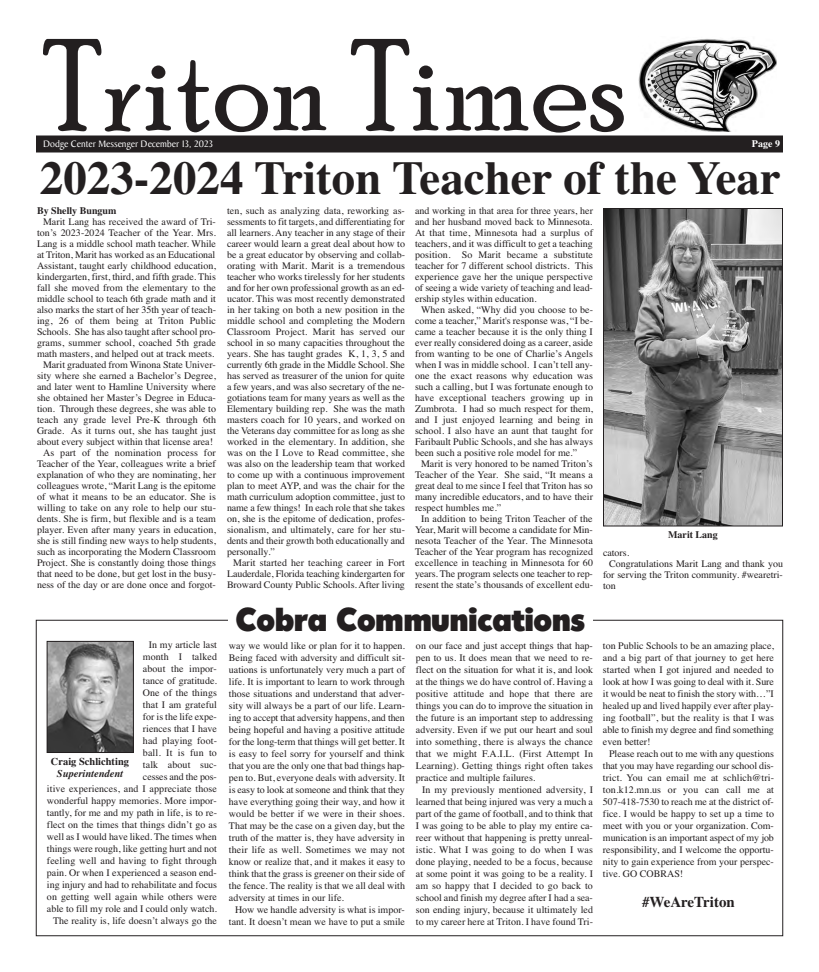
<style>
.page{position:relative;width:819px;height:972px;background:#fff}
.page>*{position:absolute;margin:0;border:0;box-sizing:border-box;transform-origin:0 0}
.t1{font:129px "Poor Richard";color:#231f20}
.t2{font:700 47px "Times";color:#231f20}
.t3{font:32px "Admisi Display S Si";color:#231f20}
.t4{font:700 15px "Times";color:#231f20}
.t5{font:700 10.5px "Times";color:#231f20}
.t6{font:italic 700 10.5px "Times";color:#231f20}
.t7{font:10px/11px "Times";color:#231f20;text-align:justify}
.t8{font:10px "Baker Signet";color:#fff}
.t9{font:700 10px "Times";color:#231f20}
.t10{font:700 10px "Times";color:#fff}
</style>
<div class="page">
<img style="left:638px;top:39px;width:139px;height:92px">
<div style="left:36px;top:136px;width:747px;height:16px;background:#231f20"></div>
<img style="left:49px;top:643px;width:83px;height:108px">
<div style="left:47px;top:641px;width:87px;height:112px;border:1px solid #231f20"></div>
<img style="left:605px;top:210px;width:176px;height:314px">
<div style="left:603px;top:208px;width:180px;height:318px;border:1px solid #231f20"></div>
<h1 class="t1" style="left:43px;top:10px;width:585px">Triton Times</h1>
<p class="t8" style="left:43px;top:140px;width:171px">Dodge Center Messenger December 13, 2023</p>
<p class="t10" style="left:752px;top:137px;width:30px">Page 9</p>
<h2 class="t2" style="left:40px;top:151px;width:743px">2023-2024 Triton Teacher of the Year</h2>
<p class="t7" style="left:227px;top:205px;width:180px">ten, such as analyzing data, reworking as&shy;sessments to fit targets, and differentiating for all learners. Any teacher in any stage of their career would learn a great deal about how to be a great educator by observing and collab&shy;orating with Marit. Marit is a tremendous teacher who works tirelessly for her students and for her own professional growth as an ed&shy;ucator. This was most recently demonstrated in her taking on both a new position in the middle school and completing the Modern Classroom Project. Marit has served our school in so many capacities throughout the years. She has taught grades K, 1, 3, 5 and currently 6th grade in the Middle School. She has served as treasurer of the union for quite a few years, and was also secretary of the ne&shy;gotiations team for many years as well as the Elementary building rep. She was the math masters coach for 10 years, and worked on the Veterans day committee for as long as she worked in the elementary. In addition, she was on the I Love to Read committee, she was also on the leadership team that worked to come up with a continuous improvement plan to meet AYP, and was the chair for the math curriculum adoption committee, just to name a few things! In each role that she takes on, she is the epitome of dedication, profes&shy;sionalism, and ultimately, care for her stu&shy;dents and their growth both educationally and personally.”</p>
<p class="t7" style="left:227px;top:557px;width:180px;text-indent:6px">Marit started her teaching career in Fort Lauderdale, Florida teaching kindergarten for Broward County Public Schools. After living</p>
<p class="t9" style="left:37px;top:204px;width:81px">By Shelly Bungum</p>
<p class="t7" style="left:37px;top:216px;width:181px;text-align:right">Marit Lang has received the award of Tri&shy;ton’s 2023-2024 Teacher of the Year. Mrs.<br>Lang is a middle school math teacher. While at Triton, Marit has worked as an Educational Assistant, taught early childhood education, kindergarten, first, third, and fifth grade. This fall she moved from the elementary to the middle school to teach 6th grade math and it also marks the start of her 35th year of teach&shy;ing, 26 of them being at Triton Public Schools. She has also taught after school pro&shy;grams, summer school, coached 5th grade math masters, and helped out at track meets.<br>Marit graduated from Winona State Univer&shy;sity where she earned a Bachelor’s Degree, and later went to Hamline University where she obtained her Master’s Degree in Educa&shy;tion. Through these degrees, she was able to teach any grade level Pre-K through 6th Grade. As it turns out, she has taught just about every subject within that license area!<br>As part of the nomination process for Teacher of the Year, colleagues write a brief explanation of who they are nominating, her colleagues wrote, “Marit Lang is the epitome of what it means to be an educator. She is willing to take on any role to help our stu&shy;dents. She is firm, but flexible and is a team player. Even after many years in education, she is still finding new ways to help students, such as incorporating the Modern Classroom Project. She is constantly doing those things that need to be done, but get lost in the busy&shy;ness of the day or are done once and forgot-</p>
<p class="t7" style="left:415px;top:205px;width:180px">and working in that area for three years, her and her husband moved back to Minnesota.<br>At that time, Minnesota had a surplus of teachers, and it was difficult to get a teaching position. So Marit became a substitute teacher for 7 different school districts. This experience gave her the unique perspective of seeing a wide variety of teaching and lead&shy;ership styles within education.</p>
<p class="t7" style="left:415px;top:304px;width:180px;text-indent:6px">When asked, “Why did you choose to be&shy;come a teacher,” Marit's response was, “I be&shy;came a teacher because it is the only thing I ever really considered doing as a career, aside from wanting to be one of Charlie’s Angels when I was in middle school. I can’t tell any&shy;one the exact reasons why education was such a calling, but I was fortunate enough to have exceptional teachers growing up in Zumbrota. I had so much respect for them, and I just enjoyed learning and being in school. I also have an aunt that taught for Faribault Public Schools, and she has always been such a positive role model for me.”</p>
<p class="t7" style="left:415px;top:458px;width:180px;text-indent:6px">Marit is very honored to be named Triton’s Teacher of the Year. She said, “It means a great deal to me since I feel that Triton has so many incredible educators, and to have their respect humbles me.”</p>
<p class="t7" style="left:415px;top:513px;width:180px;text-align:center">In addition to being Triton Teacher of the Year, Marit will become a candidate for Min&shy;nesota Teacher of the Year. The Minnesota Teacher of the Year program has recognized excellence in teaching in Minnesota for 60 years. The program selects one teacher to rep&shy;resent the state’s thousands of excellent edu-</p>
<p class="t9" style="left:668px;top:528px;width:51px">Marit Lang</p>
<p class="t7" style="left:603px;top:547px;width:28px">cators.</p>
<p class="t7" style="left:609px;top:558px;width:175px">Congratulations Marit Lang and thank you</p>
<p class="t7" style="left:603px;top:569px;width:181px">for serving the Triton community. #wearetri-</p>
<p class="t7" style="left:603px;top:580px;width:14px">ton</p>
<h3 class="t3" style="left:236px;top:608px;width:351px">Cobra Communications</h3>
<p class="t7" style="left:47px;top:638px;width:172px;line-height:12px;text-align:right">In my article last<br>month I talked<br>about the impor-<br>tance of gratitude.<br>One of the things<br>that I am grateful<br>for is the life expe-<br>riences that I have<br>had playing foot-<br>ball. It is fun to<br>talk about suc-<br>cesses and the pos-<br>itive experiences, and I appreciate those wonderful happy memories. More impor&shy;tantly, for me and my path in life, is to re&shy;flect on the times that things didn’t go as well as I would have liked. The times when things were rough, like getting hurt and not feeling well and having to fight through pain. Or when I experienced a season end&shy;ing injury and had to rehabilitate and focus on getting well again while others were able to fill my role and I could only watch.<br>The reality is, life doesn’t always go the</p>
<p class="t7" style="left:229px;top:639px;width:178px;line-height:12px">way we would like or plan for it to happen.<br>Being faced with adversity and difficult sit&shy;uations is unfortunately very much a part of life. It is important to learn to work through those situations and understand that adver&shy;sity will always be a part of our life. Learn&shy;ing to accept that adversity happens, and then being hopeful and having a positive attitude for the long-term that things will get better. It is easy to feel sorry for yourself and think that you are the only one that bad things hap&shy;pen to. But, everyone deals with adversity. It is easy to look at someone and think that they have everything going their way, and how it would be better if we were in their shoes.<br>That may be the case on a given day, but the truth of the matter is, they have adversity in their life as well. Sometimes we may not know or realize that, and it makes it easy to think that the grass is greener on their side of the fence. The reality is that we all deal with adversity at times in our life.</p>
<p class="t5" style="left:51px;top:755px;width:80px">Craig Schlichting</p>
<p class="t6" style="left:57px;top:767px;width:68px">Superintendent</p>
<p class="t7" style="left:229px;top:903px;width:178px;line-height:12px;text-align:center">How we handle adversity is what is impor&shy;tant. It doesn’t mean we have to put a smile</p>
<p class="t7" style="left:416px;top:639px;width:179px;line-height:12px">on our face and just accept things that hap&shy;pen to us. It does mean that we need to re&shy;flect on the situation for what it is, and look at the things we do have control of. Having a positive attitude and hope that there are things you can do to improve the situation in the future is an important step to addressing adversity. Even if we put our heart and soul into something, there is always the chance that we might F.A.I.L. (First Attempt In Learning). Getting things right often takes practice and multiple failures.</p>
<p class="t7" style="left:416px;top:783px;width:179px;line-height:12px;text-indent:6px">In my previously mentioned adversity, I learned that being injured was very a much a part of the game of football, and to think that I was going to be able to play my entire ca&shy;reer without that happening is pretty unreal&shy;istic. What I was going to do when I was done playing, needed to be a focus, because at some point it was going to be a reality. I am so happy that I decided to go back to school and finish my degree after I had a sea&shy;son ending injury, because it ultimately led to my career here at Triton. I have found Tri-</p>
<p class="t7" style="left:603px;top:639px;width:173px;line-height:12px">ton Public Schools to be an amazing place, and a big part of that journey to get here started when I got injured and needed to look at how I was going to deal with it. Sure it would be neat to finish the story with…”I healed up and lived happily ever after play&shy;ing football”, but the reality is that I was able to finish my degree and find something even better!</p>
<p class="t7" style="left:603px;top:747px;width:173px;line-height:12px;text-indent:6px">Please reach out to me with any questions that you may have regarding our school dis&shy;trict. You can email me at schlich@tri&shy;ton.k12.mn.us or you can call me at 507-418-7530 to reach me at the district of&shy;fice. I would be happy to set up a time to meet with you or your organization. Com&shy;munication is an important aspect of my job responsibility, and I welcome the opportu&shy;nity to gain experience from your perspec&shy;tive. GO COBRAS!</p>
<h3 class="t4" style="left:642px;top:893px;width:94px">#WeAreTriton</h3>
</div>
